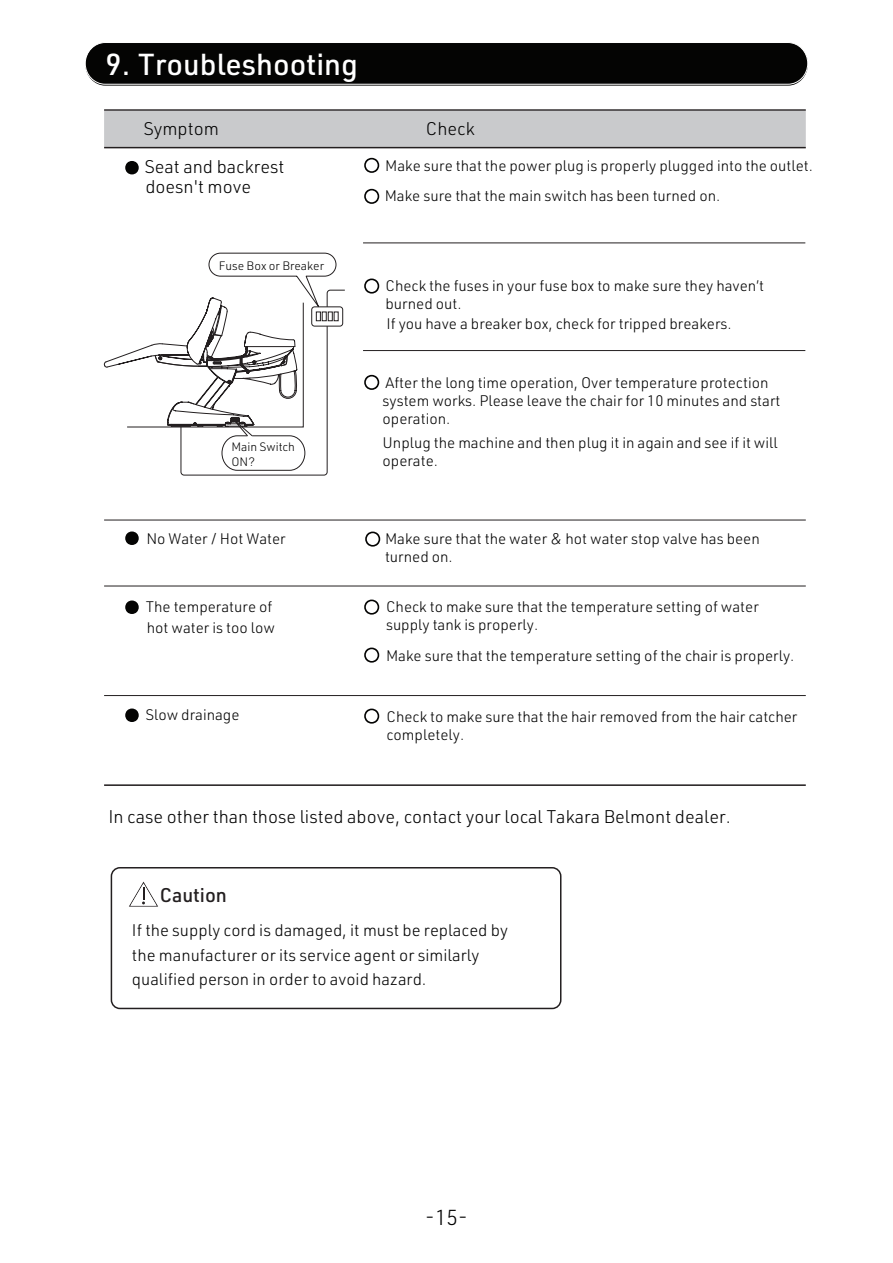
<style>
.page{position:relative;width:893px;height:1263px;background:#fff}
.page>*{position:absolute;margin:0;border:0;box-sizing:border-box;transform-origin:0 0}
.t1{font:500 29.7px "URWDIN";color:#fff}
.t2{font:300 21.3px "URWDIN";color:#030303}
.t3{font:500 19.5px "URWDIN";color:#231f20}
.t4{font:300 18px "URWDIN";color:#030303}
.t5{font:300 16.5px/24.2px "URWDIN";color:#030303}
.t6{font:300 15px/18px "URWDIN";color:#030303}
.t7{font:300 12px/14.4px "URWDIN";color:#030303}
</style>
<div class="page">
<hr style="left:104px;top:109px;width:702px;height:2px;background:#231f20">
<div style="left:104px;top:111px;width:702px;height:36px;background:#c9cacc"></div>
<hr style="left:104px;top:147px;width:702px;height:1px;background:#231f20">
<hr style="left:104px;top:695px;width:702px;height:1px;background:#231f20">
<hr style="left:104px;top:586px;width:702px;height:1px;background:#231f20">
<hr style="left:104px;top:520px;width:702px;height:1px;background:#231f20">
<hr style="left:104px;top:784px;width:702px;height:2px;background:#231f20">
<hr style="left:363px;top:350px;width:442px;height:1px;background:#231f20">
<hr style="left:363px;top:243px;width:442px;height:1px;background:#231f20">
<svg style="left:104px;top:252px;width:241px;height:224px"></svg>
<svg style="left:125px;top:161px;width:14px;height:13px"></svg>
<svg style="left:364px;top:189px;width:15px;height:15px"></svg>
<svg style="left:364px;top:158px;width:15px;height:15px"></svg>
<svg style="left:364px;top:278px;width:15px;height:16px"></svg>
<svg style="left:364px;top:375px;width:15px;height:15px"></svg>
<svg style="left:125px;top:531px;width:14px;height:14px"></svg>
<svg style="left:125px;top:600px;width:14px;height:14px"></svg>
<svg style="left:125px;top:708px;width:14px;height:14px"></svg>
<svg style="left:365px;top:531px;width:15px;height:16px"></svg>
<svg style="left:364px;top:647px;width:15px;height:16px"></svg>
<svg style="left:364px;top:599px;width:15px;height:16px"></svg>
<svg style="left:364px;top:708px;width:15px;height:16px"></svg>
<div style="left:85px;top:43px;width:723px;height:43px;background:#040403;border-radius:21px"></div>
<div style="left:85px;top:42px;width:723px;height:42px;border:1px solid #fff;border-radius:20px"></div>
<div style="left:111px;top:867px;width:450px;height:142px;border:2px solid #231f20;border-radius:9px"></div>
<svg style="left:129px;top:882px;width:29px;height:24px"></svg>
<h1 class="t1" style="left:106px;top:45px;width:254px">9. Troubleshooting</h1>
<p class="t4" style="left:143px;top:117px;width:77px">Symptom</p>
<p class="t4" style="left:426px;top:117px;width:50px">Check</p>
<p class="t4" style="left:144px;top:155px;width:142px">Seat and backrest</p>
<p class="t6" style="left:385px;top:156px;width:429px">Make sure that the power plug is properly plugged into the outlet.</p>
<p class="t4" style="left:145px;top:175px;width:107px">doesn't move</p>
<p class="t7" style="left:219px;top:258px;width:107px">Fuse Box or Breaker</p>
<p class="t7" style="left:231px;top:439px;width:65px">Main Switch<br>ON?</p>
<p class="t6" style="left:385px;top:187px;width:337px">Make sure that the main switch has been turned on.</p>
<p class="t6" style="left:385px;top:277px;width:380px">Check the fuses in your fuse box to make sure they haven’t burned out.</p>
<p class="t6" style="left:386px;top:314px;width:347px">If you have a breaker box, check for tripped breakers.</p>
<p class="t6" style="left:382px;top:374px;width:399px">After the long time operation, Over temperature protection system works. Please leave the chair for 10 minutes and start operation.</p>
<p class="t6" style="left:382px;top:433px;width:397px">Unplug the machine and then plug it in again and see if it will operate.</p>
<p class="t6" style="left:146px;top:529px;width:141px">No Water / Hot Water</p>
<p class="t6" style="left:385px;top:530px;width:376px">Make sure that the water &amp; hot water stop valve has been turned on.</p>
<p class="t6" style="left:146px;top:596px;width:131px;line-height:20.5px">The temperature of hot water is too low</p>
<p class="t6" style="left:386px;top:597px;width:374px">Check to make sure that the temperature setting of water supply tank is properly.</p>
<p class="t6" style="left:386px;top:646px;width:410px">Make sure that the temperature setting of the chair is properly.</p>
<p class="t6" style="left:145px;top:706px;width:96px">Slow drainage</p>
<p class="t6" style="left:386px;top:707px;width:412px">Check to make sure that the hair removed from the hair catcher completely.</p>
<p class="t4" style="left:108px;top:805px;width:624px">In case other than those listed above, contact your local Takara Belmont dealer.</p>
<h3 class="t3" style="left:160px;top:882px;width:69px">Caution</h3>
<p class="t5" style="left:132px;top:918px;width:378px">If the supply cord is damaged, it must be replaced by the manufacturer or its service agent or similarly qualified person in order to avoid hazard.</p>
<h2 class="t2" style="left:425px;top:1203px;width:45px">-15-</h2>
</div>
